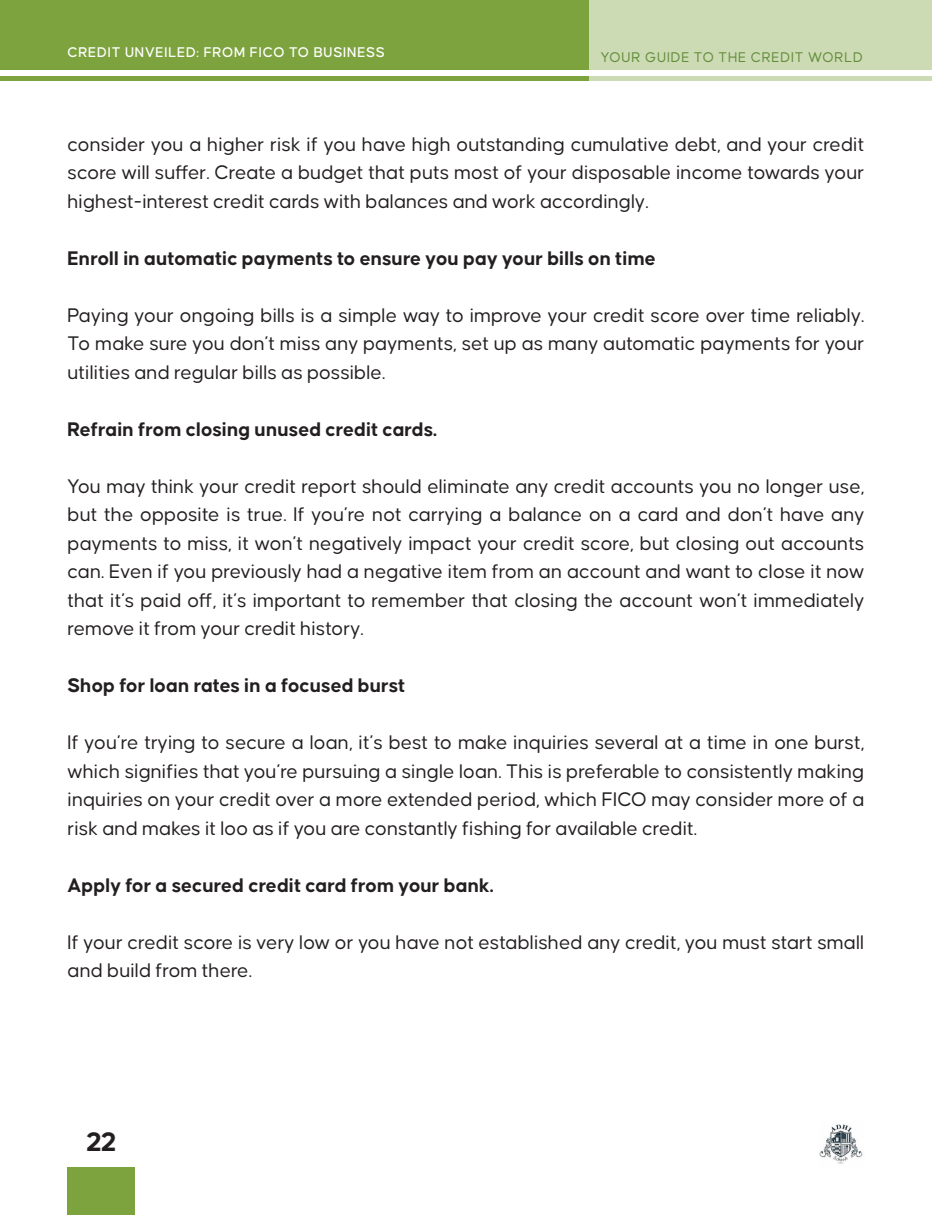
<style>
.page{position:relative;width:932px;height:1215px;background:#fff}
.page>*{position:absolute;margin:0;border:0;box-sizing:border-box;transform-origin:0 0}
.t1{font:700 28.5px "Causten";color:#231f20}
.TEXT{font:21px/28.5px "Causten";color:#231f20;text-align:justify}
.TEXT-2{font:700 21px "Causten";color:#231f20}
.t2{font:500 15px "Causten";letter-spacing:.05em;color:#fff}
.t3{font:15px "Causten";letter-spacing:.05em;color:#648d3c}
</style>
<div class="page">
<div style="left:68px;top:1167px;width:67px;height:48px;background:#7da33f"></div>
<div style="left:0;top:0;width:588px;height:70px;background:#7da33f"></div>
<div style="left:588px;top:0;width:344px;height:70px;background:#ccdbb4"></div>
<div style="left:0;top:76px;width:588px;height:5px;background:#7da33f"></div>
<div style="left:588px;top:76px;width:344px;height:5px;background:#ccdbb4"></div>
<img style="left:819px;top:1124px;width:44px;height:40px">
<p class="t2" style="left:68px;top:44px;width:319px">CREDIT UNVEILED: FROM FICO TO BUSINESS</p>
<p class="t3" style="left:600px;top:49px;width:263px">YOUR GUIDE TO THE CREDIT WORLD</p>
<p class="TEXT" style="left:68px;top:130px;width:798px">consider you a higher risk if you have high outstanding cumulative debt, and your credit score will suffer. Create a budget that puts most of your disposable income towards your highest-interest credit cards with balances and work accordingly.</p>
<p class="TEXT-2" style="left:68px;top:246px;width:590px">Enroll in automatic payments to ensure you pay your bills on time</p>
<p class="TEXT" style="left:68px;top:301px;width:798px">Paying your ongoing bills is a simple way to improve your credit score over time reliably.<br>To make sure you don’t miss any payments, set up as many automatic payments for your utilities and regular bills as possible.</p>
<p class="TEXT-2" style="left:68px;top:417px;width:371px">Refrain from closing unused credit cards.</p>
<p class="TEXT" style="left:68px;top:472px;width:798px">You may think your credit report should eliminate any credit accounts you no longer use, but the opposite is true. If you’re not carrying a balance on a card and don’t have any payments to miss, it won’t negatively impact your credit score, but closing out accounts can. Even if you previously had a negative item from an account and want to close it now that it’s paid off, it’s important to remember that closing the account won’t immediately remove it from your credit history.</p>
<p class="TEXT-2" style="left:68px;top:674px;width:339px">Shop for loan rates in a focused burst</p>
<p class="TEXT" style="left:68px;top:728px;width:798px">If you’re trying to secure a loan, it’s best to make inquiries several at a time in one burst, which signifies that you’re pursuing a single loan. This is preferable to consistently making inquiries on your credit over a more extended period, which FICO may consider more of a risk and makes it loo as if you are constantly fishing for available credit.</p>
<p class="TEXT-2" style="left:68px;top:873px;width:427px">Apply for a secured credit card from your bank.</p>
<p class="TEXT" style="left:68px;top:928px;width:798px">If your credit score is very low or you have not established any credit, you must start small and build from there.</p>
<h1 class="t1" style="left:86px;top:1126px;width:31px">22</h1>
</div>
